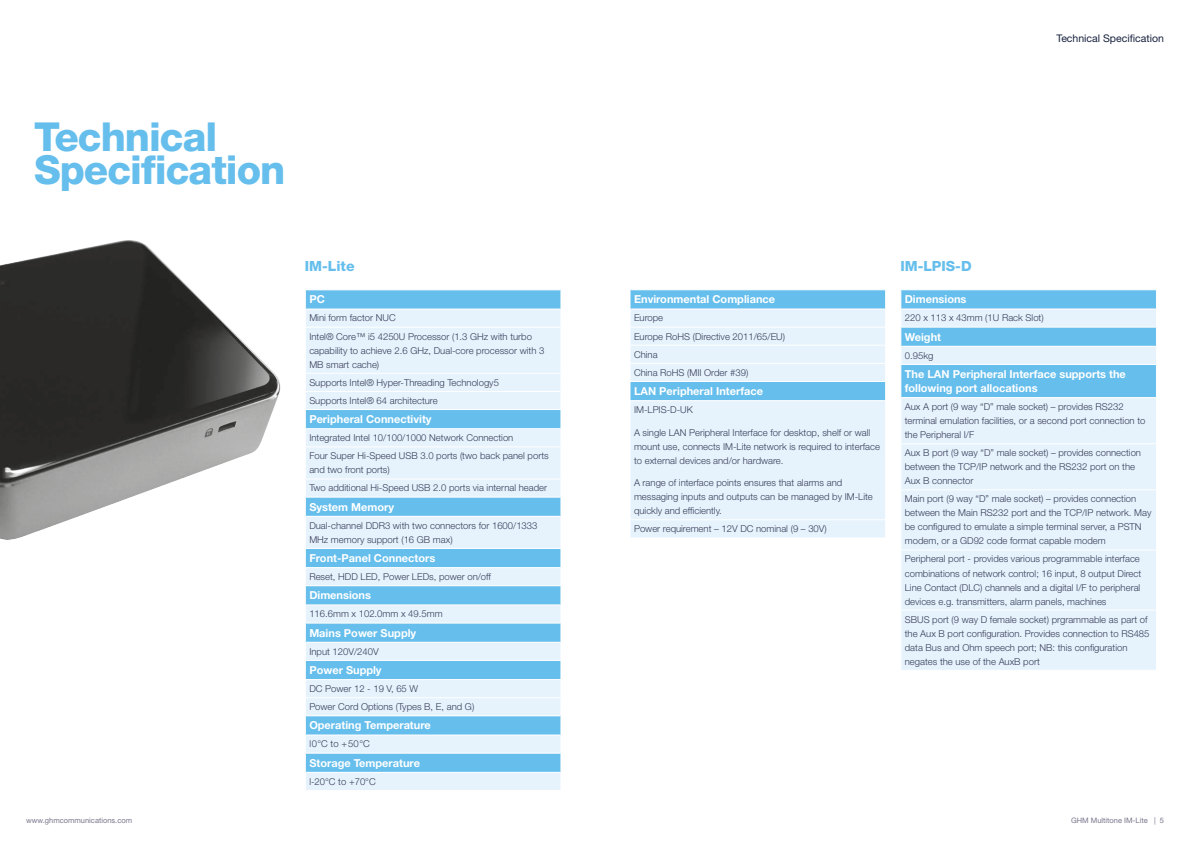
<style>
.page{position:relative;width:1191px;height:842px;background:#fff}
.page>*{position:absolute;margin:0;border:0;box-sizing:border-box;transform-origin:0 0}
.t1{font:800 40px/33px "Helvetica Neue LT Std";letter-spacing:-.025em;color:#65beec}
.t2{font:800 14px "Helvetica Neue LT Std";color:#65beec}
.t3{font:700 11px/14px "Helvetica Neue LT Std";color:#fff}
.t4{font:10.5px "Helvetica Neue LT Std";color:#18223e}
.t5{font:300 9.5px/14px "Helvetica Neue LT Std";color:#383c58}
.t6{font:7.5px "Helvetica Neue LT Std";color:#77758b}
</style>
<div class="page">
<svg style="left:306px;top:290px;width:254px;height:19px;background:#6bc0ec"></svg>
<svg style="left:306px;top:310px;width:254px;height:480px;background:#bde2f7"></svg>
<svg style="left:305px;top:290px;width:1px;height:19px"></svg>
<svg style="left:560px;top:290px;width:1px;height:37px"></svg>
<hr style="left:305px;top:327px;width:256px;height:1px;background:#fff">
<hr style="left:305px;top:373px;width:256px;height:1px;background:#fff">
<hr style="left:305px;top:391px;width:256px;height:1px;background:#fff">
<hr style="left:305px;top:409px;width:256px;height:1px;background:#fff">
<hr style="left:305px;top:428px;width:256px;height:1px;background:#fff">
<svg style="left:305px;top:410px;width:1px;height:19px"></svg>
<svg style="left:560px;top:374px;width:1px;height:72px"></svg>
<hr style="left:305px;top:446px;width:256px;height:1px;background:#fff">
<hr style="left:305px;top:478px;width:256px;height:1px;background:#fff">
<hr style="left:305px;top:497px;width:256px;height:1px;background:#fff">
<svg style="left:305px;top:497px;width:1px;height:19px"></svg>
<svg style="left:560px;top:480px;width:1px;height:36px"></svg>
<hr style="left:305px;top:516px;width:256px;height:1px;background:#fff">
<hr style="left:305px;top:548px;width:256px;height:1px;background:#fff">
<hr style="left:305px;top:567px;width:256px;height:1px;background:#fff">
<hr style="left:305px;top:585px;width:256px;height:1px;background:#fff">
<hr style="left:305px;top:604px;width:256px;height:1px;background:#fff">
<hr style="left:305px;top:622px;width:256px;height:1px;background:#fff">
<hr style="left:305px;top:642px;width:256px;height:1px;background:#fff">
<hr style="left:305px;top:660px;width:256px;height:1px;background:#fff">
<hr style="left:305px;top:679px;width:256px;height:1px;background:#fff">
<hr style="left:305px;top:697px;width:256px;height:1px;background:#fff">
<hr style="left:305px;top:715px;width:256px;height:1px;background:#fff">
<hr style="left:305px;top:734px;width:256px;height:1px;background:#fff">
<hr style="left:305px;top:753px;width:256px;height:1px;background:#fff">
<hr style="left:305px;top:772px;width:256px;height:1px;background:#fff">
<svg style="left:305px;top:549px;width:1px;height:223px"></svg>
<svg style="left:560px;top:549px;width:1px;height:241px"></svg>
<div style="left:630px;top:401px;width:255px;height:136px;background:#e6f3fd"></div>
<svg style="left:630px;top:290px;width:256px;height:110px;background:#bde2f7"></svg>
<hr style="left:629px;top:519px;width:257px;height:1px;background:#fff">
<div style="left:901px;top:398px;width:255px;height:272px;background:#e6f3fd"></div>
<svg style="left:900px;top:290px;width:257px;height:107px;background:#94d1f2"></svg>
<hr style="left:900px;top:364px;width:257px;height:1px;background:#fff">
<hr style="left:900px;top:365px;width:1px;height:32px;background:#fff">
<hr style="left:1156px;top:365px;width:1px;height:32px;background:#fff">
<hr style="left:900px;top:443px;width:257px;height:1px;background:#fff">
<hr style="left:900px;top:489px;width:257px;height:1px;background:#fff">
<hr style="left:900px;top:549px;width:257px;height:1px;background:#fff">
<hr style="left:900px;top:610px;width:257px;height:1px;background:#fff">
<img style="left:0;top:240px;width:281px;height:300px">
<p class="t4" style="left:1056px;top:32px;width:109px">Technical Specification</p>
<h1 class="t1" style="left:34px;top:120px;width:253px">Technical<br>Specification</h1>
<h2 class="t2" style="left:305px;top:257px;width:51px">IM-Lite</h2>
<h2 class="t2" style="left:900px;top:257px;width:73px">IM-LPIS-D</h2>
<p class="t3" style="left:309px;top:292px;width:17px">PC</p>
<p class="t5" style="left:309px;top:309px;width:224px;line-height:18.1px">Mini form factor NUC<br>Intel® Core™ i5 4250U Processor (1.3 GHz with turbo</p>
<p class="t5" style="left:309px;top:343px;width:236px">capability to achieve 2.6 GHz, Dual-core processor with 3<br>MB smart cache)</p>
<p class="t5" style="left:309px;top:373px;width:191px;line-height:18.1px">Supports Intel® Hyper-Threading Technology5<br>Supports Intel® 64 architecture</p>
<p class="t3" style="left:309px;top:412px;width:124px">Peripheral Connectivity</p>
<p class="t5" style="left:309px;top:429px;width:241px;line-height:18.1px">Integrated Intel 10/100/1000 Network Connection<br>Four Super Hi-Speed USB 3.0 ports (two back panel ports</p>
<p class="t5" style="left:309px;top:461px;width:239px;line-height:18.1px">and two front ports)<br>Two additional Hi-Speed USB 2.0 ports via internal header</p>
<p class="t3" style="left:309px;top:499px;width:86px">System Memory</p>
<p class="t5" style="left:309px;top:518px;width:230px">Dual-channel DDR3 with two connectors for 1600/1333<br>MHz memory support (16 GB max)</p>
<p class="t3" style="left:309px;top:551px;width:127px">Front-Panel Connectors</p>
<p class="t5" style="left:309px;top:569px;width:183px">Reset, HDD LED, Power LEDs, power on/off</p>
<p class="t3" style="left:309px;top:588px;width:63px">Dimensions</p>
<p class="t5" style="left:309px;top:607px;width:135px">116.6mm x 102.0mm x 49.5mm</p>
<p class="t3" style="left:309px;top:625px;width:108px">Mains Power Supply</p>
<p class="t5" style="left:309px;top:644px;width:71px">Input 120V/240V</p>
<p class="t3" style="left:309px;top:663px;width:74px">Power Supply</p>
<p class="t5" style="left:309px;top:679px;width:166px;line-height:18.1px">DC Power 12 - 19 V, 65 W<br>Power Cord Options (Types B, E, and G)</p>
<p class="t3" style="left:309px;top:718px;width:123px">Operating Temperature</p>
<p class="t5" style="left:309px;top:737px;width:62px">l0°C to +50°C</p>
<p class="t3" style="left:309px;top:755px;width:112px">Storage Temperature</p>
<p class="t5" style="left:309px;top:774px;width:68px">l-20°C to +70°C</p>
<p class="t3" style="left:634px;top:292px;width:143px">Environmental Compliance</p>
<p class="t5" style="left:634px;top:309px;width:153px;line-height:18.1px">Europe<br>Europe RoHS (Directive 2011/65/EU)<br>China<br>China RoHS (MII Order #39)</p>
<p class="t3" style="left:634px;top:384px;width:130px">LAN Peripheral Interface</p>
<p class="t5" style="left:634px;top:402px;width:60px">IM-LPIS-D-UK</p>
<p class="t5" style="left:634px;top:425px;width:247px">A single LAN Peripheral Interface for desktop, shelf or wall mount use, connects IM-Lite network is required to interface to external devices and/or hardware.</p>
<p class="t5" style="left:634px;top:476px;width:240px">A range of interface points ensures that alarms and messaging inputs and outputs can be managed by IM-Lite quickly and efficiently.</p>
<p class="t5" style="left:634px;top:522px;width:194px">Power requirement – 12V DC nominal (9 – 30V)</p>
<p class="t3" style="left:904px;top:292px;width:63px">Dimensions</p>
<p class="t5" style="left:904px;top:311px;width:140px">220 x 113 x 43mm (1U Rack Slot)</p>
<p class="t3" style="left:904px;top:329px;width:38px">Weight</p>
<p class="t5" style="left:904px;top:348px;width:30px">0.95kg</p>
<p class="t3" style="left:904px;top:367px;width:223px">The LAN Peripheral Interface supports the following port allocations</p>
<p class="t5" style="left:904px;top:399px;width:242px">Aux A port (9 way “D” male socket) – provides RS232 terminal emulation facilities, or a second port connection to the Peripheral I/F</p>
<p class="t5" style="left:904px;top:446px;width:238px">Aux B port (9 way “D” male socket) – provides connection between the TCP/IP network and the RS232 port on the<br>Aux B connector</p>
<p class="t5" style="left:904px;top:492px;width:248px">Main port (9 way “D” male socket) – provides connection between the Main RS232 port and the TCP/IP network. May be configured to emulate a simple terminal server, a PSTN modem, or a GD92 code format capable modem</p>
<p class="t5" style="left:904px;top:552px;width:238px">Peripheral port - provides various programmable interface combinations of network control; 16 input, 8 output Direct Line Contact (DLC) channels and a digital I/F to peripheral devices e.g. transmitters, alarm panels, machines</p>
<p class="t5" style="left:904px;top:612px;width:246px">SBUS port (9 way D female socket) prgrammable as part of the Aux B port configuration. Provides connection to RS485 data Bus and Ohm speech port; NB: this configuration negates the use of the AuxB port</p>
<p class="t6" style="left:26px;top:816px;width:107px">www.ghmcommunications.com</p>
<p class="t6" style="left:1071px;top:816px;width:94px">GHM Multitone IM-Lite | 5</p>
</div>
